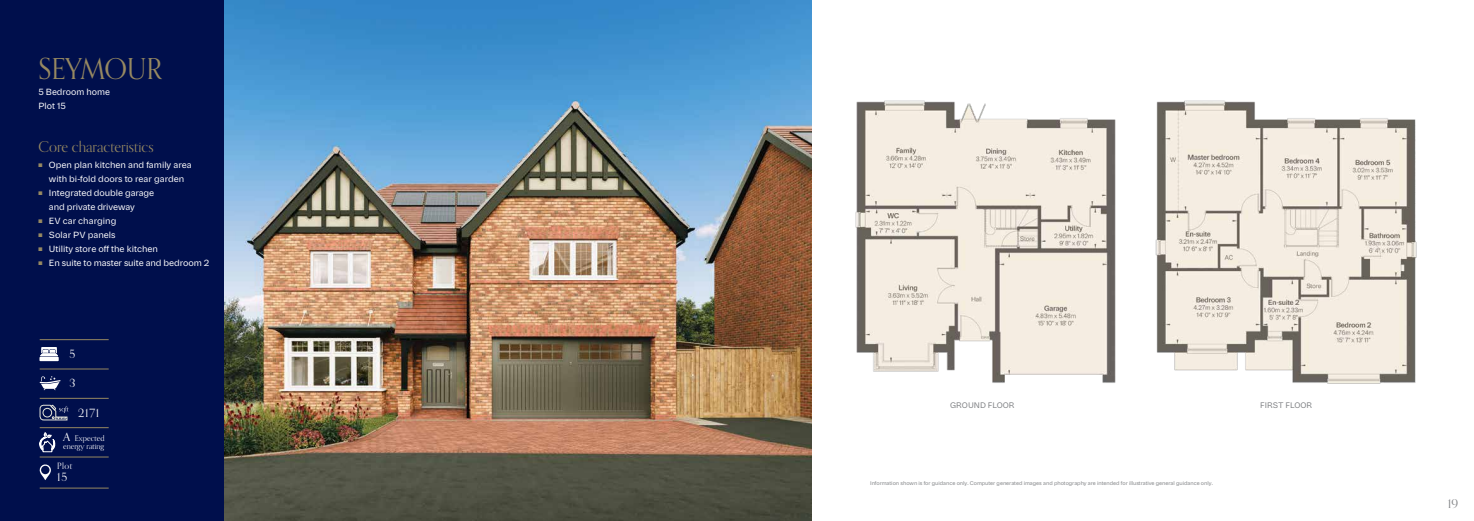
<style>
.page{position:relative;width:1474px;height:521px;background:#fff}
.page>*{position:absolute;margin:0;border:0;box-sizing:border-box;transform-origin:0 0}
.t1{font:28.88px "Orpheus Pro";color:#978961}
.t2{font:14.88px "Orpheus Pro";color:#978961}
.t3{font:12.25px "Orpheus Pro";color:#808285}
.t4{font:11.38px "Orpheus Pro";letter-spacing:.07em;color:#fff}
.t5{font:8.75px/14px "Parabolica Text";color:#fff}
.t6{font:8.75px "Orpheus Pro";color:#fff}
.t7{font:7.88px "Parabolica Text";color:#808285}
.t8{font:7.88px/7.9px "Orpheus Pro";color:#fff}
.t9{font:5.25px "Parabolica Text";letter-spacing:-.005em;color:#808285}
.s1{color:#978961}
.s2{font-size:11.38px}
</style>
<div class="page">
<img style="left:223px;top:0;width:588px;height:521px">
<div style="left:0;top:0;width:223px;height:521px;background:#000f4c"></div>
<img style="left:855px;top:100px;width:562px;height:284px">
<hr style="left:40px;top:457px;width:69px;height:1px;background:#978961">
<svg style="left:40px;top:432px;width:16px;height:20px"></svg>
<svg style="left:39px;top:464px;width:12px;height:16px"></svg>
<hr style="left:40px;top:427px;width:69px;height:1px;background:#978961">
<svg style="left:40px;top:376px;width:21px;height:14px"></svg>
<hr style="left:40px;top:398px;width:69px;height:1px;background:#978961">
<svg style="left:40px;top:347px;width:18px;height:14px"></svg>
<hr style="left:40px;top:339px;width:69px;height:1px;background:#978961">
<hr style="left:40px;top:369px;width:69px;height:1px;background:#978961">
<svg style="left:39px;top:404px;width:30px;height:17px"></svg>
<hr style="left:40px;top:488px;width:69px;height:1px;background:#978961">
<h1 class="t1" style="left:38px;top:52px;width:125px">SEYMOUR</h1>
<p class="t5" style="left:38px;top:85px;width:73px">5 Bedroom home<br>Plot 15</p>
<h2 class="t2" style="left:38px;top:138px;width:117px">Core characteristics</h2>
<p class="t5" style="left:38px;top:157px;width:155px;text-align:center"><span class="s1">■</span> Open plan kitchen and family area with bi-fold doors to rear garden</p>
<p class="t5" style="left:49px;top:185px;width:107px;text-indent:-11px"><span class="s1">■</span> Integrated double garage and private driveway</p>
<p class="t5" style="left:38px;top:213px;width:79px"><span class="s1">■</span> EV car charging</p>
<p class="t5" style="left:38px;top:227px;width:78px"><span class="s1">■</span> Solar PV panels</p>
<p class="t5" style="left:38px;top:241px;width:121px"><span class="s1">■</span> Utility store off the kitchen</p>
<p class="t5" style="left:38px;top:255px;width:172px"><span class="s1">■</span> En suite to master suite and bedroom 2</p>
<h3 class="t4" style="left:69px;top:347px;width:7px">5</h3>
<h3 class="t4" style="left:69px;top:376px;width:7px">3</h3>
<h3 class="t4" style="left:78px;top:406px;width:22px">2171</h3>
<p class="t8" style="left:63px;top:434px;width:43px"><span class="s2">A</span> Expected energy rating</p>
<p class="t6" style="left:57px;top:461px;width:17px">Plot</p>
<h3 class="t4" style="left:57px;top:470px;width:11px">15</h3>
<p class="t7" style="left:950px;top:399px;width:66px">GROUND FLOOR</p>
<p class="t7" style="left:1260px;top:399px;width:54px">FIRST FLOOR</p>
<p class="t9" style="left:870px;top:479px;width:344px">Information shown is for guidance only. Computer generated images and photography are intended for illustrative general guidance only.</p>
<h3 class="t3" style="left:1447px;top:496px;width:12px">19</h3>
</div>
